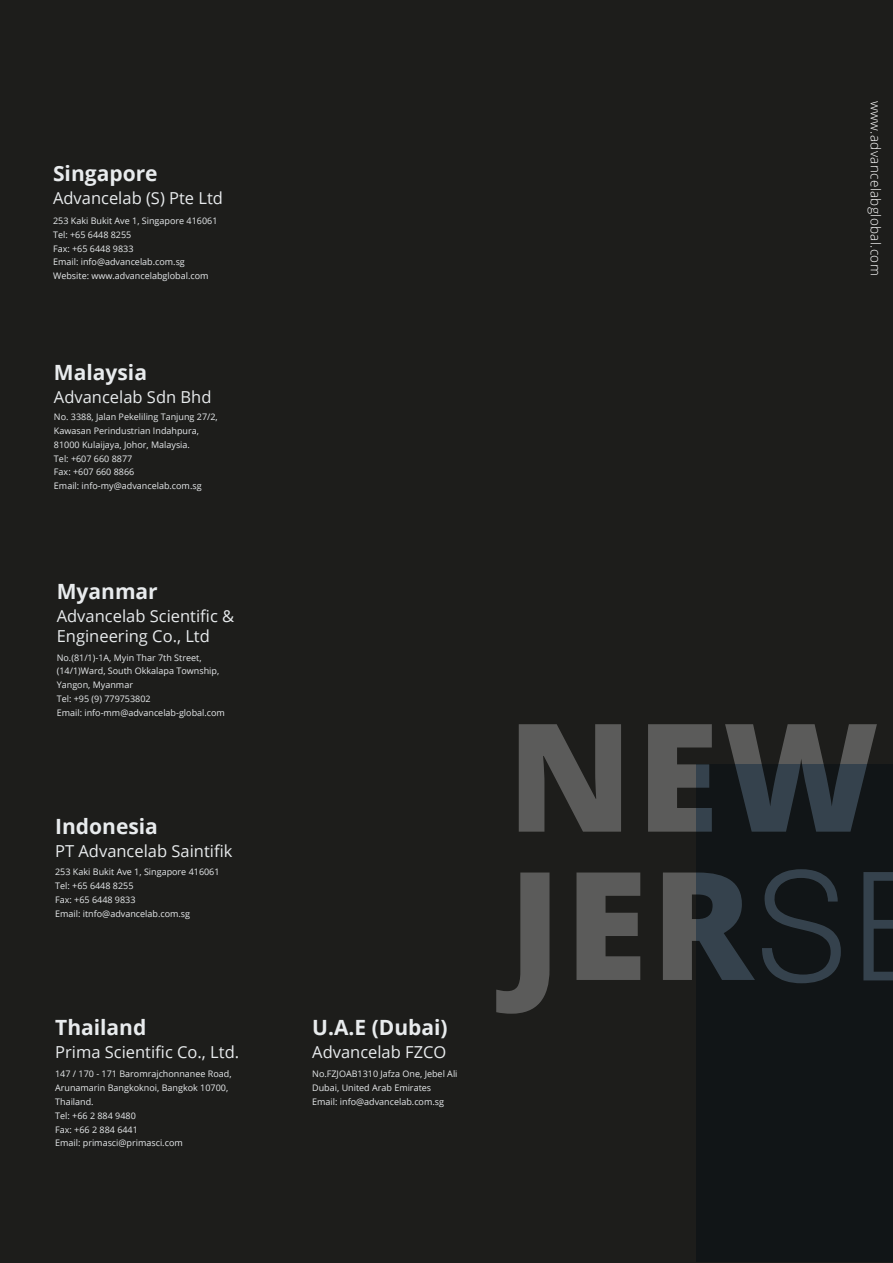
<style>
.page{position:relative;width:893px;height:1263px;background:#1d1d1b}
.page>*{position:absolute;margin:0;border:0;box-sizing:border-box;transform-origin:0 0}
.t1{font:700 21px "Open Sans";color:#e8ebed}
.t2{font:16.5px/19.8px "Open Sans";color:#e8ebed}
.t3{font:300 13.5px "Open Sans";letter-spacing:.025em;color:#fff}
.t4{font:9px/13.8px "Open Sans";color:#e8ebed}
</style>
<div class="page">
<svg style="left:519px;top:724px;width:102px;height:108px"></svg>
<svg style="left:648px;top:724px;width:64px;height:108px"></svg>
<svg style="left:725px;top:724px;width:152px;height:40px"></svg>
<svg style="left:496px;top:872px;width:53px;height:142px"></svg>
<svg style="left:576px;top:872px;width:64px;height:108px"></svg>
<svg style="left:663px;top:872px;width:33px;height:108px;background:#565655"></svg>
<svg style="left:696px;top:764px;width:197px;height:498px;fill:#111517"></svg>
<h1 class="t1" style="left:53px;top:159px;width:106px">Singapore</h1>
<h2 class="t2" style="left:53px;top:188px;width:171px">Advancelab (S) Pte Ltd</h2>
<p class="t4" style="left:53px;top:214px;width:166px">253 Kaki Bukit Ave 1, Singapore 416061<br>Tel: +65 6448 8255<br>Fax: +65 6448 9833<br>Email: info@advancelab.com.sg<br>Website: www.advancelabglobal.com</p>
<h1 class="t1" style="left:54px;top:357px;width:95px">Malaysia</h1>
<p class="t4" style="left:54px;top:410px;width:165px">No. 3388, Jalan Pekeliling Tanjung 27/2,<br>Kawasan Perindustrian Indahpura,<br>81000 Kulaijaya, Johor, Malaysia.<br>Tel: +607 660 8877<br>Fax: +607 660 8866<br>Email: info-my@advancelab.com.sg</p>
<h2 class="t2" style="left:54px;top:386px;width:159px">Advancelab Sdn Bhd</h2>
<h1 class="t1" style="left:57px;top:577px;width:103px">Myanmar</h1>
<h2 class="t2" style="left:57px;top:606px;width:179px">Advancelab Scientific &amp;<br>Engineering Co., Ltd</h2>
<p class="t4" style="left:57px;top:650px;width:170px">No.(81/1)-1A, Myin Thar 7th Street, (14/1)Ward, South Okkalapa Township,<br>Yangon, Myanmar<br>Tel: +95 (9) 779753802<br>Email: info-mm@advancelab-global.com</p>
<h1 class="t1" style="left:55px;top:812px;width:104px">Indonesia</h1>
<h2 class="t2" style="left:55px;top:841px;width:179px">PT Advancelab Saintifik</h2>
<p class="t4" style="left:55px;top:865px;width:166px">253 Kaki Bukit Ave 1, Singapore 416061<br>Tel: +65 6448 8255<br>Fax: +65 6448 9833<br>Email: itnfo@advancelab.com.sg</p>
<h1 class="t1" style="left:55px;top:1012px;width:93px">Thailand</h1>
<p class="t4" style="left:55px;top:1067px;width:178px">147 / 170 - 171 Baromrajchonnanee Road,<br>Arunamarin Bangkoknoi, Bangkok 10700,<br>Thailand.<br>Tel: +66 2 884 9480<br>Fax: +66 2 884 6441<br>Email: primasci@primasci.com</p>
<h2 class="t2" style="left:55px;top:1041px;width:186px">Prima Scientific Co., Ltd.</h2>
<h1 class="t1" style="left:312px;top:1012px;width:137px">U.A.E (Dubai)</h1>
<h2 class="t2" style="left:312px;top:1041px;width:136px">Advancelab FZCO</h2>
<p class="t4" style="left:312px;top:1067px;width:147px">No.FZJOAB1310 Jafza One, Jebel Ali<br>Dubai, United Arab Emirates<br>Email: info@advancelab.com.sg</p>
<h3 class="t3" style="left:885px;top:101px;width:176px;rotate:90deg">www.advancelabglobal.com</h3>
</div>
